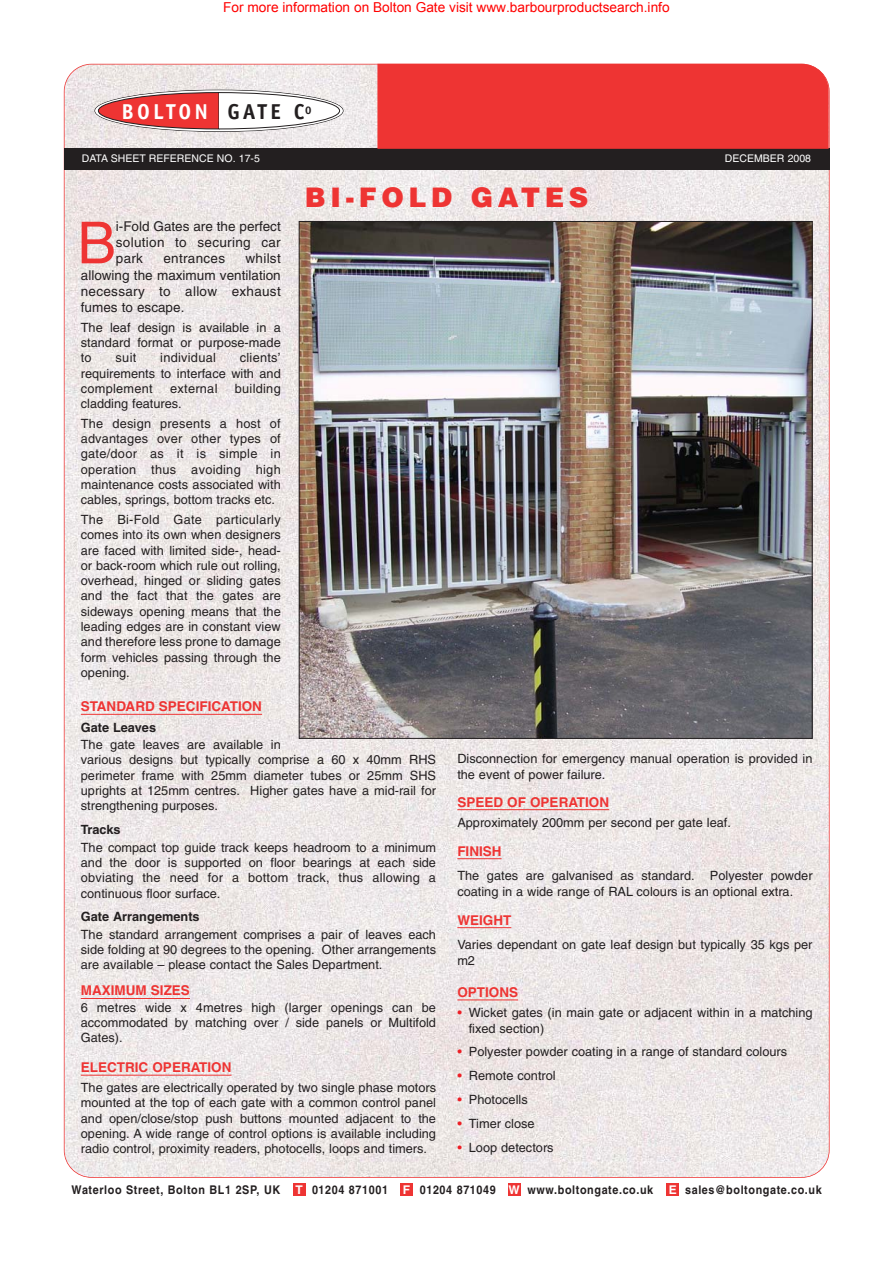
<style>
.page{position:relative;width:893px;height:1263px;background:#fff}
.page>*{position:absolute;margin:0;border:0;box-sizing:border-box;transform-origin:0 0}
.t1{font:57.9px "Helvetica";color:#ee3433}
.t2{font:900 27px "Helvetica";letter-spacing:.165em;color:#ee3433}
.t3{font:700 21.6px "Officina Sans";letter-spacing:.14em;color:#fff}
.t4{font:13.65px "Arial";color:#f00}
.t5{font:13.5px/16.2px "Helvetica";letter-spacing:.02em;color:#231f20;text-align:justify}
.t6{font:700 13.5px "Helvetica";color:#ee3433}
.t7{font:12.75px/15.3px "Helvetica";color:#231f20;text-align:justify}
.t8{font:12.75px/19.5px "Helvetica";letter-spacing:.02em;color:#231f20}
.t9{font:700 12px "Helvetica";letter-spacing:.055em;color:#231f20;scale:.9 1}
.t10{font:700 12px "Helvetica";color:#fff}
.t11{font:10.5px "Helvetica";color:#fff}
.s1{color:#231f20}
.s2{font-weight:700}
.s3{color:#ed1e25}
</style>
<div class="page">
<img style="left:64px;top:64px;width:765px;height:1113px;border-radius:27px">
<hr style="left:81px;top:714px;width:181px;height:1px;background:#ee3433">
<hr style="left:81px;top:998px;width:109px;height:1px;background:#ee3433">
<hr style="left:81px;top:1075px;width:150px;height:1px;background:#ee3433">
<hr style="left:457px;top:809px;width:152px;height:1px;background:#ee3433">
<hr style="left:457px;top:858px;width:44px;height:1px;background:#ee3433">
<hr style="left:457px;top:927px;width:54px;height:1px;background:#ee3433">
<hr style="left:457px;top:1000px;width:61px;height:1px;background:#ee3433">
<div style="left:64px;top:149px;width:765px;height:21px;background:#231f20"></div>
<div style="left:293px;top:1183px;width:12px;height:13px;background:#ee3433"></div>
<div style="left:400px;top:1183px;width:13px;height:13px;background:#ee3433"></div>
<div style="left:507px;top:1183px;width:13px;height:13px;background:#ee3433"></div>
<div style="left:666px;top:1183px;width:13px;height:13px;background:#ee3433"></div>
<div style="left:94px;top:90px;width:249px;height:42px;border:1px solid #231f20;border-radius:50%"></div>
<svg style="left:98px;top:92px;width:242px;height:37px"></svg>
<div style="left:377px;top:64px;width:451px;height:85px;background:#ee3433"></div>
<img style="left:301px;top:223px;width:509px;height:514px">
<p class="t4" style="left:223px;top:-2px;width:448px">For more information on Bolton Gate visit www.barbourproductsearch.info</p>
<p class="t3" style="left:121px;top:103px;width:192px">BOLTON <span class="s1">GATE C</span><sup>O</sup></p>
<p class="t11" style="left:82px;top:155px;width:179px">DATA SHEET REFERENCE NO. 17-5</p>
<p class="t11" style="left:725px;top:155px;width:88px">DECEMBER 2008</p>
<p class="t2" style="left:305px;top:187px;width:285px">BI-FOLD GATES</p>
<p class="t1" style="left:77px;top:222px;width:40px">B</p>
<p class="t5" style="left:116px;top:219px;width:166px">i-Fold Gates are the perfect solution to securing car park</p>
<p class="t5" style="left:81px;top:252px;width:201px;text-indent:165px">whilst allowing the maximum ventilation necessary to allow exhaust fumes to escape.</p>
<p class="t7" style="left:81px;top:321px;width:201px">The leaf design is available in a standard format or purpose-made to</p>
<p class="t5" style="left:163px;top:252px;width:63px">entrances</p>
<p class="t7" style="left:81px;top:352px;width:201px;text-indent:159px">clients’ requirements to interface with and complement</p>
<p class="t7" style="left:116px;top:352px;width:22px">suit</p>
<p class="t8" style="left:160px;top:349px;width:57px">individual</p>
<p class="t8" style="left:170px;top:380px;width:49px">external</p>
<p class="t8" style="left:235px;top:380px;width:47px">building</p>
<p class="t8" style="left:81px;top:395px;width:201px">cladding features.<br>The design presents a host of</p>
<p class="t7" style="left:81px;top:432px;width:201px">advantages over other types of gate/door as it is simple in operation thus avoiding high maintenance costs associated with cables, springs, bottom tracks etc.</p>
<p class="t7" style="left:81px;top:513px;width:201px">The Bi-Fold Gate particularly comes into its own when designers are faced with limited side-, head&shy;or back-room which rule out rolling, overhead, hinged or sliding gates and the fact that the gates are sideways opening means that the leading edges are in constant view and therefore less prone to damage form vehicles passing through the opening.</p>
<p class="t6" style="left:81px;top:701px;width:183px">STANDARD SPECIFICATION</p>
<p class="t7" style="left:81px;top:720px;width:201px;line-height:17.5px"><span class="s2">Gate Leaves<br></span>The gate leaves are available in</p>
<p class="t7" style="left:81px;top:754px;width:357px">various designs but typically comprise a 60 x 40mm RHS perimeter frame with 25mm diameter tubes or 25mm SHS uprights at 125mm centres. Higher gates have a mid-rail for strengthening purposes.</p>
<p class="t7" style="left:81px;top:822px;width:357px;line-height:17.5px"><span class="s2">Tracks<br></span>The compact top guide track keeps headroom to a minimum</p>
<p class="t7" style="left:81px;top:856px;width:357px">and the door is supported on floor bearings at each side obviating the need for a bottom track, thus allowing a continuous floor surface.</p>
<p class="t7" style="left:81px;top:909px;width:357px;line-height:17.5px"><span class="s2">Gate Arrangements<br></span>The standard arrangement comprises a pair of leaves each</p>
<p class="t7" style="left:81px;top:943px;width:357px">side folding at 90 degrees to the opening. Other arrangements are available – please contact the Sales Department.</p>
<p class="t6" style="left:81px;top:986px;width:111px">MAXIMUM SIZES</p>
<p class="t7" style="left:81px;top:1001px;width:357px">6 metres wide x 4metres high (larger openings can be accommodated by matching over / side panels or Multifold Gates).</p>
<p class="t6" style="left:81px;top:1062px;width:152px">ELECTRIC OPERATION</p>
<p class="t7" style="left:81px;top:1081px;width:357px">The gates are electrically operated by two single phase motors mounted at the top of each gate with a common control panel and open/close/stop push buttons mounted adjacent to the opening. A wide range of control options is available including radio control, proximity readers, photocells, loops and timers.</p>
<p class="t7" style="left:457px;top:752px;width:357px;line-height:15.8px">Disconnection for emergency manual operation is provided in the event of power failure.</p>
<p class="t6" style="left:457px;top:797px;width:153px">SPEED OF OPERATION</p>
<p class="t7" style="left:457px;top:816px;width:275px">Approximately 200mm per second per gate leaf.</p>
<p class="t6" style="left:457px;top:846px;width:46px">FINISH</p>
<p class="t7" style="left:457px;top:869px;width:357px;line-height:15.8px">The gates are galvanised as standard. Polyester powder coating in a wide range of RAL colours is an optional extra.</p>
<p class="t6" style="left:457px;top:915px;width:55px">WEIGHT</p>
<p class="t7" style="left:457px;top:938px;width:357px;line-height:15.8px">Varies dependant on gate leaf design but typically 35 kgs per m2</p>
<p class="t6" style="left:457px;top:987px;width:62px">OPTIONS</p>
<p class="t7" style="left:469px;top:1006px;width:345px;text-indent:-11px"><span class="s3">•</span> Wicket gates (in main gate or adjacent within in a matching fixed section)</p>
<p class="t7" style="left:457px;top:1046px;width:331px"><span class="s3">•</span> Polyester powder coating in a range of standard colours</p>
<p class="t7" style="left:457px;top:1069px;width:100px"><span class="s3">•</span> Remote control</p>
<p class="t7" style="left:457px;top:1093px;width:72px"><span class="s3">•</span> Photocells</p>
<p class="t7" style="left:457px;top:1117px;width:79px"><span class="s3">•</span> Timer close</p>
<p class="t7" style="left:457px;top:1141px;width:98px"><span class="s3">•</span> Loop detectors</p>
<p class="t9" style="left:72px;top:1186px;width:233px">Waterloo Street, Bolton BL1 2SP, UK</p>
<p class="t9" style="left:312px;top:1186px;width:86px">01204 871001</p>
<p class="t9" style="left:420px;top:1186px;width:86px">01204 871049</p>
<p class="t9" style="left:527px;top:1186px;width:141px">www.boltongate.co.uk</p>
<p class="t9" style="left:685px;top:1186px;width:153px">sales@boltongate.co.uk</p>
<p class="t10" style="left:295px;top:1186px;width:9px">T</p>
<p class="t10" style="left:403px;top:1186px;width:9px">F</p>
<p class="t10" style="left:508px;top:1186px;width:13px">W</p>
<p class="t10" style="left:668px;top:1186px;width:10px">E</p>
</div>
